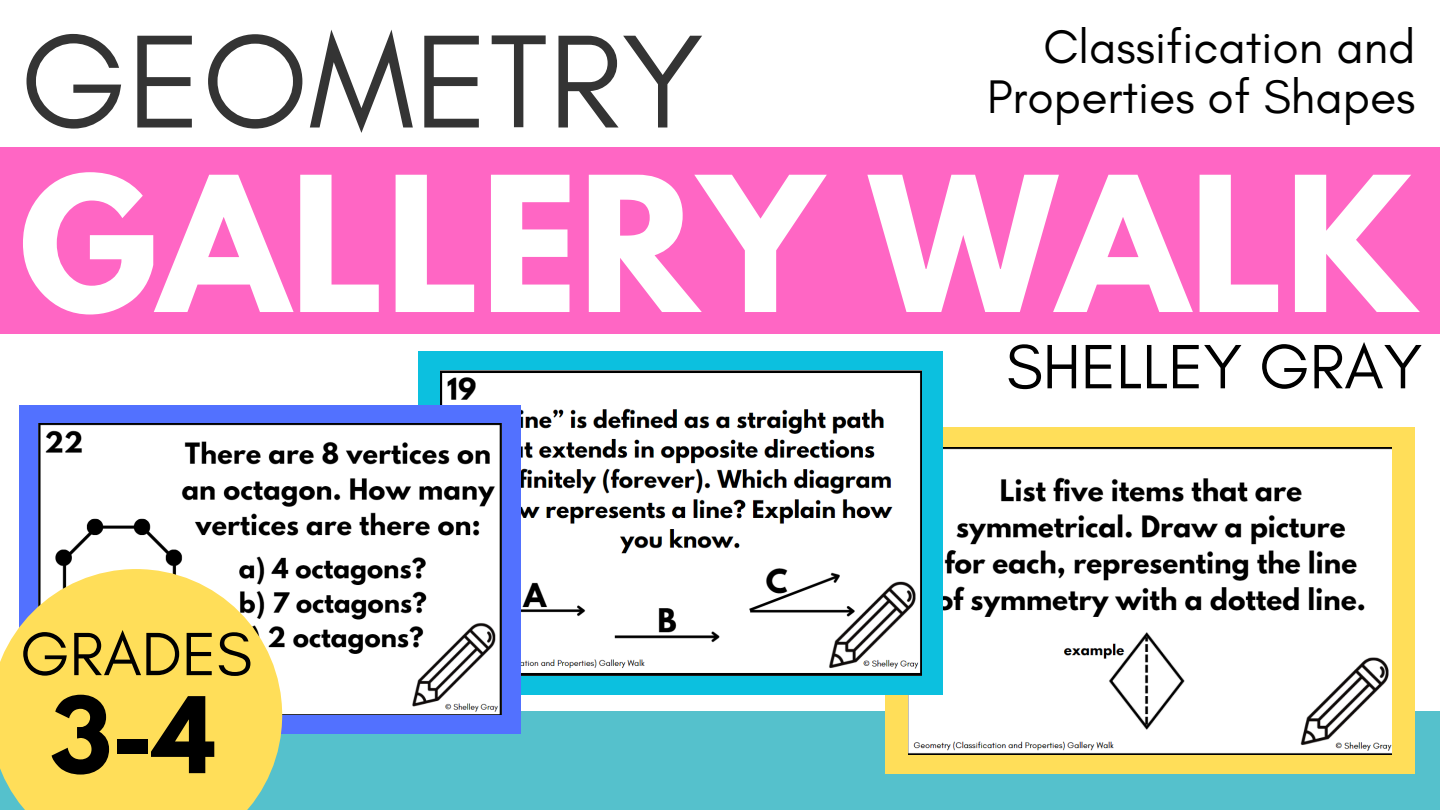
<style>
.page{position:relative;width:1440px;height:810px;background:#fff}
.page>*{position:absolute;margin:0;border:0;box-sizing:border-box;transform-origin:0 0}
.t1{font:700 166.4px "League Spartan";letter-spacing:.01em;color:#fff}
.t2{font:135px "Glacial Indifference";color:#343434}
.t3{font:700 93.4px "League Spartan";color:#000}
.t4{font:63.8px "Glacial Indifference";color:#000}
.t5{font:62.1px "Glacial Indifference";color:#000}
.t6{font:48px/50.2px "Glacial Indifference";color:#000;text-align:right}
</style>
<div class="page">
<div style="left:0;top:148px;width:1440px;height:186px;background:#ff66c4"></div>
<div style="left:0;top:712px;width:1440px;height:98px;background:#55c1cc"></div>
<div style="left:885px;top:428px;width:530px;height:346px;background:#ffde59"></div>
<img style="left:909px;top:447px;width:483px;height:308px">
<div style="left:419px;top:351px;width:524px;height:343px;background:#0cc0df"></div>
<img style="left:441px;top:371px;width:480px;height:304px">
<div style="left:19px;top:405px;width:501px;height:328px;background:#5271ff"></div>
<img style="left:38px;top:423px;width:464px;height:291px">
<svg style="left:0;top:569px;width:282px;height:241px;background:#f5dc6b"></svg>
<h3 class="t6" style="left:987px;top:21px;width:430px">Classification and<br>Properties of Shapes</h3>
<h4 class="t2" style="left:20px;top:-1px;width:685px">GEOMETRY</h4>
<p class="t1" style="left:19px;top:162px;width:1398px">GALLERY WALK</p>
<p class="t4" style="left:1006px;top:328px;width:418px">SHELLEY GRAY</p>
<p class="t5" style="left:20px;top:616px;width:233px">GRADES</p>
<h4 class="t3" style="left:50px;top:689px;width:167px">3-4</h4>
</div>
